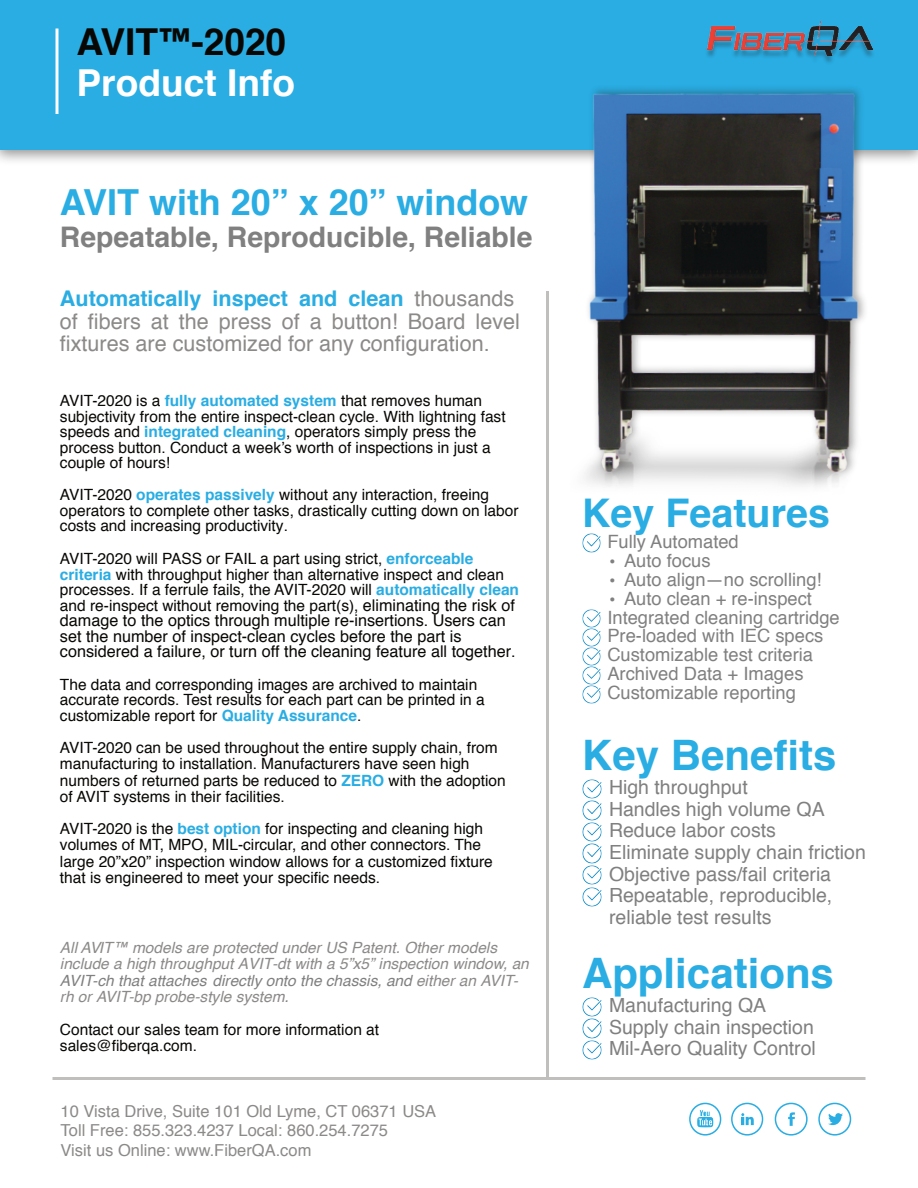
<style>
.page{position:relative;width:918px;height:1188px;background:#fff}
.page>*{position:absolute;margin:0;border:0;box-sizing:border-box;transform-origin:0 0}
.t1{font:700 42px "Helvetica";color:#29ade3}
.t2{font:700 39.45px "Helvetica";color:#29ade3}
.t3{font:700 37.2px "Helvetica";color:#fff}
.t4{font:700 37.2px "Helvetica";color:#080704}
.t5{font:700 35.85px "Helvetica";color:#29ade3}
.t6{font:700 28.35px "Helvetica";color:#818080}
.t7{font:21.6px/23px "Helvetica";color:#8c8a89}
.t8{font:19.5px/21.6px "Helvetica";color:#818080}
.t9{font:18.3px/18.9px "Helvetica";color:#818080}
.t10{font:16.5px/19.5px "Helvetica";color:#8c8a89}
.t11{font:16.2px/15.5px "Helvetica";color:#080704}
.t12{font:15.45px/15.5px "Helvetica";color:#080704}
.t13{font:italic 15.45px/16.4px "Helvetica";color:#8c8a89}
.s1{font-weight:700;color:#29ade3}
.s2{font-size:16.2px}
.s3{color:#818080}
</style>
<div class="page">
<div style="left:0;top:0;width:918px;height:150px;background:#29ade3"></div>
<hr style="left:56px;top:28px;width:2px;height:86px;background:#fff">
<img style="left:582px;top:534px;width:18px;height:18px">
<img style="left:582px;top:609px;width:18px;height:94px">
<img style="left:582px;top:779px;width:20px;height:20px">
<img style="left:582px;top:801px;width:20px;height:19px">
<img style="left:582px;top:822px;width:20px;height:20px">
<img style="left:582px;top:844px;width:20px;height:19px">
<img style="left:582px;top:865px;width:20px;height:20px">
<img style="left:582px;top:887px;width:20px;height:20px">
<img style="left:582px;top:997px;width:20px;height:20px">
<img style="left:582px;top:1019px;width:20px;height:19px">
<img style="left:582px;top:1040px;width:20px;height:20px">
<hr style="left:546px;top:291px;width:3px;height:789px;background:#c1bfbd">
<hr style="left:52px;top:1077px;width:814px;height:3px;background:#c1bfbd">
<svg style="left:689px;top:1103px;width:32px;height:33px"></svg>
<svg style="left:731px;top:1103px;width:32px;height:33px"></svg>
<svg style="left:818px;top:1103px;width:33px;height:33px"></svg>
<svg style="left:775px;top:1103px;width:33px;height:33px"></svg>
<img style="left:707px;top:21px;width:165px;height:42px">
<img style="left:708px;top:22px;width:168px;height:34px">
<img style="left:564px;top:88px;width:322px;height:232px">
<img style="left:569px;top:94px;width:292px;height:393px">
<h3 class="t4" style="left:77px;top:27px;width:211px">AVIT™-2020</h3>
<h3 class="t3" style="left:77px;top:68px;width:220px">Product Info</h3>
<h3 class="t5" style="left:60px;top:188px;width:470px">AVIT with 20” x 20” window</h3>
<h3 class="t6" style="left:60px;top:225px;width:474px">Repeatable, Reproducible, Reliable</h3>
<h3 class="t7" style="left:60px;top:288px;width:462px"><span class="s1">Automatically inspect and clean</span> thousands of fibers at the press of a button! Board level fixtures are customized for any configuration.</h3>
<p class="t12" style="left:60px;top:394px;width:447px">AVIT-2020 is a <span class="s1">fully automated system</span> that removes human subjectivity from the entire inspect-clean cycle. With lightning fast speeds and <span class="s1">integrated cleaning</span>, operators simply press the process button. Conduct a week’s worth of inspections in just a couple of hours!</p>
<p class="t12" style="left:60px;top:488px;width:460px">AVIT-2020 <span class="s1">operates passively</span> without any interaction, freeing operators to complete other tasks, drastically cutting down on labor costs and increasing productivity.</p>
<p class="t12" style="left:60px;top:551px;width:461px">AVIT-2020 will PASS or FAIL a part using strict, <span class="s1">enforceable criteria</span> with throughput higher than alternative inspect and clean processes. If a ferrule fails, the AVIT-2020 will <span class="s1">automatically clean </span>and re-inspect without removing the part(s), <span class="s2">eliminating the risk of</span></p>
<p class="t11" style="left:60px;top:614px;width:457px">damage to the optics through multiple re-insertions. Users can set the number of inspect-clean cycles before the part is considered a failure, or turn off the cleaning feature all together.</p>
<p class="t12" style="left:60px;top:678px;width:426px">The data and corresponding images are archived to maintain accurate records. Test results for each part can be printed in a customizable report for <span class="s1">Quality Assurance</span>.</p>
<p class="t12" style="left:60px;top:741px;width:447px;line-height:16.2px">AVIT-2020 can be used throughout the entire supply chain, from manufacturing to installation. Manufacturers have seen high numbers of returned parts be reduced to <span class="s1">ZERO</span> with the adoption of AVIT systems in their facilities.</p>
<p class="t12" style="left:60px;top:822px;width:434px;line-height:16.2px">AVIT-2020 is the <span class="s1">best option</span> for inspecting and cleaning high volumes of MT, MPO, MIL-circular, and other connectors. The large 20”x20” inspection window allows for a customized fixture that is engineered to meet your specific needs.</p>
<p class="t13" style="left:60px;top:940px;width:470px">All AVIT™ models are protected under US Patent. Other models include a high throughput AVIT-dt with a 5”x5” inspection window, an <span class="s3">AVIT-ch that attaches directly onto the chassis, and</span> either an AVIT&shy;rh or AVIT-bp probe-style system<span class="s3">.</span></p>
<p class="t12" style="left:60px;top:1022px;width:321px;line-height:16.2px">Contact our sales team for more information at sales@fiberqa.com.</p>
<p class="t10" style="left:61px;top:1102px;width:377px">10 Vista Drive, Suite 101 Old Lyme, CT 06371 USA<br>Toll Free: 855.323.4237 Local: 860.254.7275<br>Visit us Online: www.FiberQA.com</p>
<h2 class="t2" style="left:582px;top:497px;width:249px">Key Features</h2>
<p class="t9" style="left:607px;top:533px;width:133px">Fully Automated</p>
<p class="t9" style="left:609px;top:552px;width:103px">• Auto focus</p>
<p class="t9" style="left:609px;top:571px;width:214px">• Auto align—no scrolling!</p>
<p class="t9" style="left:607px;top:590px;width:234px">• Auto clean + re-inspect<br>Integrated cleaning cartridge<br>Pre-loaded with IEC specs<br>Customizable test criteria<br>Archived Data + Images<br>Customizable reporting</p>
<h1 class="t1" style="left:582px;top:739px;width:256px">Key Benefits</h1>
<p class="t8" style="left:609px;top:778px;width:258px">High throughput<br>Handles high volume QA<br>Reduce labor costs<br>Eliminate supply chain friction<br>Objective pass/fail criteria<br>Repeatable, reproducible, reliable test results</p>
<h1 class="t1" style="left:582px;top:957px;width:254px">Applications</h1>
<p class="t8" style="left:609px;top:996px;width:208px">Manufacturing QA<br>Supply chain inspection<br>Mil-Aero Quality Control</p>
</div>
